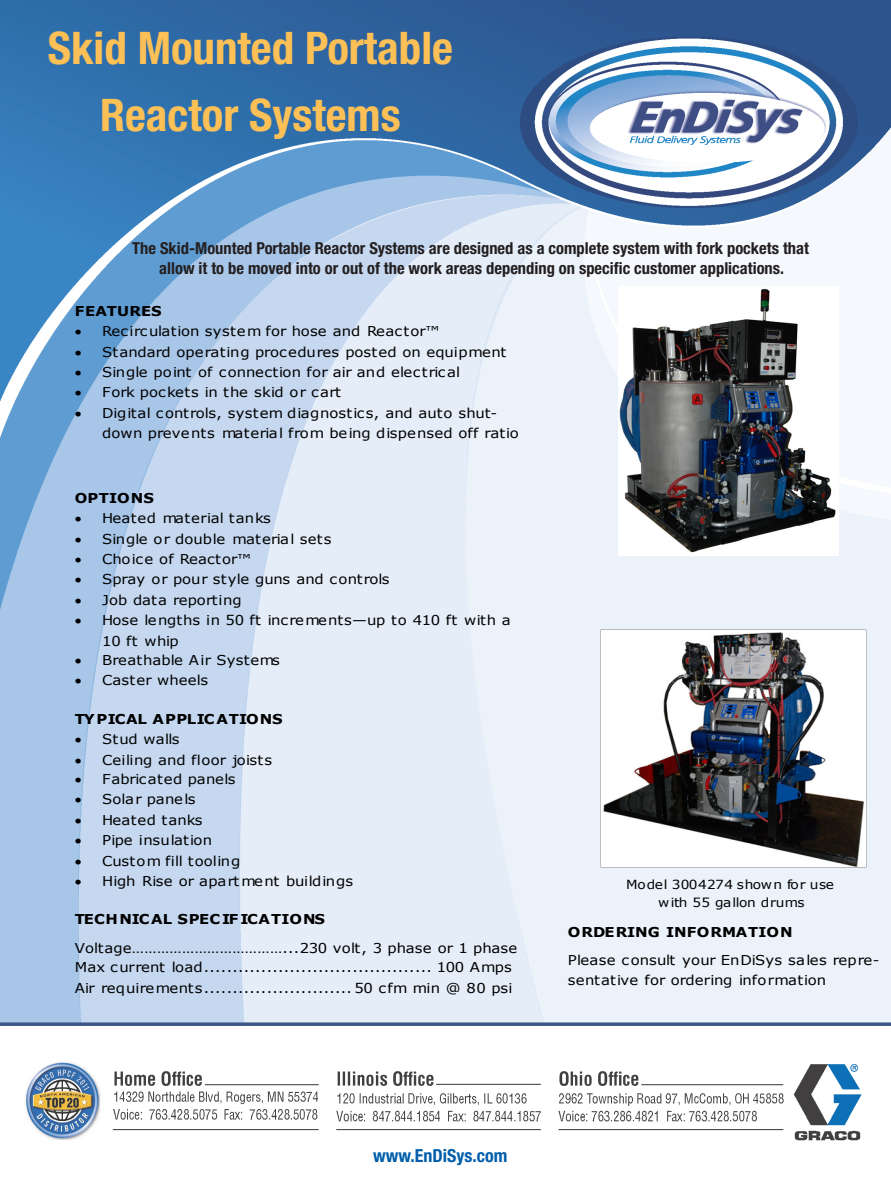
<style>
.page{position:relative;width:891px;height:1188px;background:#fff}
.page>*{position:absolute;margin:0;border:0;box-sizing:border-box;transform-origin:0 0}
.Bullet_-__25_indent{font:700 condensed 45px "Helvetica Neue LT Std";color:#fdc056}
.Bullet_-__25_indent-2{font:700 condensed 18px "Helvetica Neue LT Std";color:#015dab}
.Bullet_-__25_indent-3{font:700 condensed 16.5px/19.8px "Helvetica Neue LT Std";color:#231f20;text-align:center}
.t1{font:13.65px/28.2px "Verdana";letter-spacing:.01em;color:#000;scale:1.09 1}
.t2{font:13.65px/20.9px "Verdana";letter-spacing:-.015em;color:#000;scale:1.09 1}
.t3{font:13.65px "Verdana";letter-spacing:-.01em;color:#000;scale:1.09 1}
.t4{font:700 13.65px "Verdana";letter-spacing:.035em;color:#000;scale:1.09 1}
.t5{font:700 13.65px "Verdana";letter-spacing:.01em;color:#000;scale:1.09 1}
.t6{font:12.6px/17.7px "Verdana";letter-spacing:-.01em;color:#000;text-align:center;scale:1.09 1}
.s1{font-weight:700}
</style>
<div class="page">
<img style="left:0;top:0;width:891px;height:1141px">
<img style="left:618px;top:286px;width:221px;height:270px">
<img style="left:600px;top:629px;width:266px;height:238px">
<p class="Bullet_-__25_indent" style="left:48px;top:20px;width:407px">Skid Mounted Portable</p>
<p class="Bullet_-__25_indent" style="left:100px;top:88px;width:302px">Reactor Systems</p>
<p class="Bullet_-__25_indent-3" style="left:132px;top:238px;width:678px">The Skid-Mounted Portable Reactor Systems are designed as a complete system with fork pockets that allow it to be moved into or out of the work areas depending on specific customer applications.</p>
<p class="t5" style="left:75px;top:302px;width:81px">FEATURES</p>
<p class="t1" style="left:75px;top:317px;width:336px">• Recirculation system for hose and Reactor™</p>
<p class="t1" style="left:75px;top:338px;width:397px">• Standard operating procedures posted on equipment</p>
<p class="t1" style="left:75px;top:358px;width:355px">• Single point of connection for air and electrical</p>
<p class="t1" style="left:75px;top:378px;width:246px">• Fork pockets in the skid or cart</p>
<p class="t1" style="left:102px;top:403px;width:384px;line-height:19.8px;text-indent:-27px">• Digital controls, system diagnostics, and auto shut&shy;down prevents material from being dispensed off ratio</p>
<p class="t5" style="left:75px;top:489px;width:74px">OPTIONS</p>
<p class="t1" style="left:75px;top:504px;width:181px">• Heated material tanks</p>
<p class="t1" style="left:75px;top:525px;width:237px">• Single or double material sets</p>
<p class="t1" style="left:75px;top:545px;width:164px">• Choice of Reactor™</p>
<p class="t1" style="left:75px;top:565px;width:290px">• Spray or pour style guns and controls</p>
<p class="t1" style="left:75px;top:586px;width:154px">• Job data reporting</p>
<p class="t2" style="left:102px;top:609px;width:376px;text-indent:-27px">• Hose lengths in 50 ft increments—up to 410 ft with a<br>10 ft whip</p>
<p class="t1" style="left:75px;top:646px;width:190px">• Breathable Air Systems</p>
<p class="t1" style="left:75px;top:666px;width:124px">• Caster wheels</p>
<p class="t4" style="left:75px;top:709px;width:192px">TYPICAL APPLICATIONS</p>
<p class="t1" style="left:75px;top:724px;width:98px">• Stud walls</p>
<p class="t1" style="left:75px;top:745px;width:182px">• Ceiling and floor joists</p>
<p class="t1" style="left:75px;top:765px;width:149px">• Fabricated panels</p>
<p class="t1" style="left:75px;top:785px;width:112px">• Solar panels</p>
<p class="t1" style="left:75px;top:806px;width:119px">• Heated tanks</p>
<p class="t1" style="left:75px;top:826px;width:127px">• Pipe insulation</p>
<p class="t1" style="left:75px;top:847px;width:153px">• Custom fill tooling</p>
<p class="t3" style="left:75px;top:871px;width:257px">• High Rise or apartment buildings</p>
<p class="t1" style="left:75px;top:905px;width:408px"><span class="s1">TECHNICAL SPEC IFICATIONS<br></span>Voltage………………………………...230 volt, 3 phase or 1 phase</p>
<p class="t1" style="left:75px;top:957px;width:403px;line-height:20.9px">Max current load........................................ 100 Amps<br>Air requirements.......................... 50 cfm min @ 80 psi</p>
<p class="t6" style="left:626px;top:875px;width:192px">Model 3004274 shown for use with 55 gallon drums</p>
<p class="t1" style="left:568px;top:918px;width:287px"><span class="s1">ORDERING INFORMATION<br></span>Please consult your EnDiSys sales repre-</p>
<p class="t1" style="left:568px;top:966px;width:238px">sentative for ordering information</p>
<p class="Bullet_-__25_indent-2" style="left:373px;top:1145px;width:136px">www.EnDiSys.com</p>
</div>
